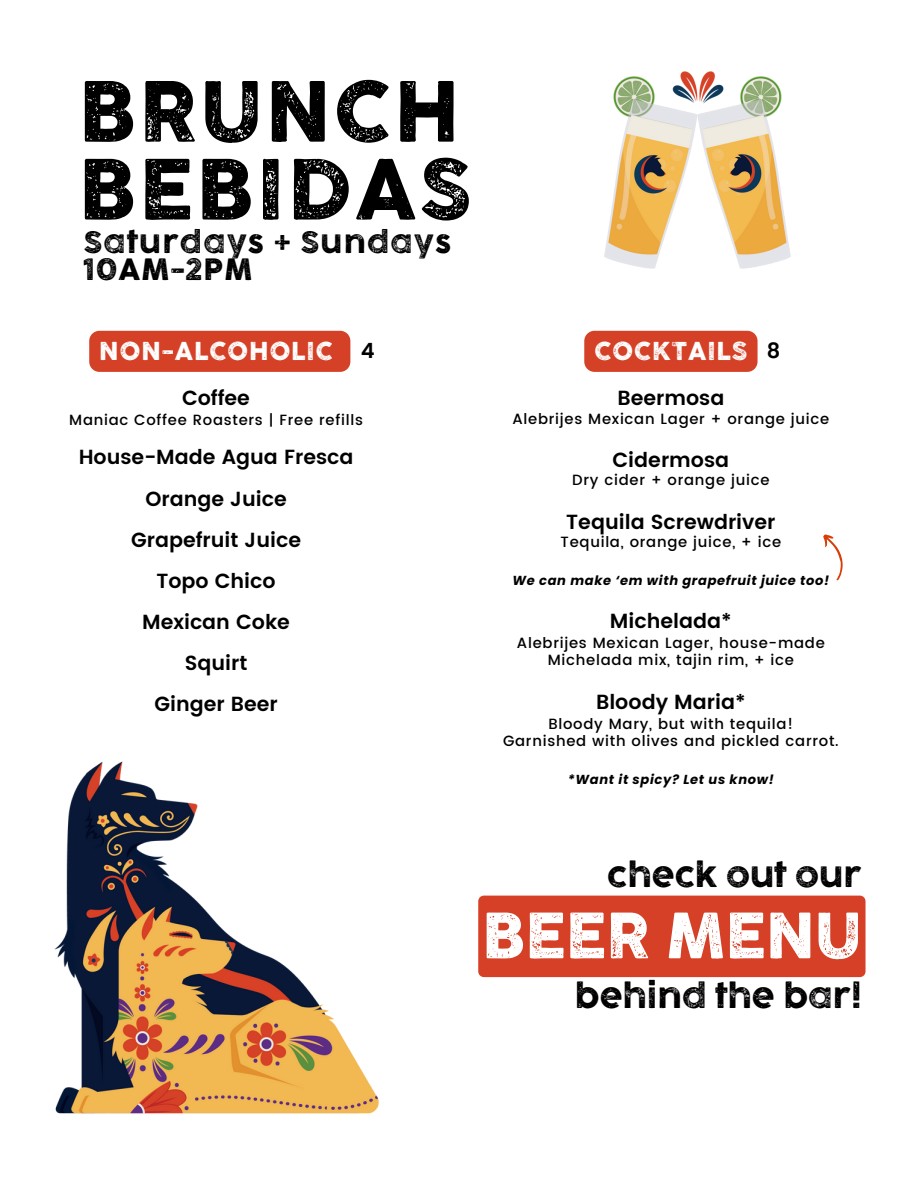
<style>
.page{position:relative;width:918px;height:1188px;background:#fff}
.page>*{position:absolute;margin:0;border:0;box-sizing:border-box;transform-origin:0 0}
.t1{font:80.25px/77.8px "Cocogoose Pro Letterpress";letter-spacing:.04em;color:#000}
.t2{font:60.45px "Cocogoose Pro Letterpress";color:#fff}
.t3{font:31.65px "Cocogoose Pro Letterpress";color:#000}
.t4{font:28.65px "Cocogoose Pro Letterpress";letter-spacing:.04em;color:#000}
.t5{font:24px "Cocogoose Pro Letterpress";letter-spacing:.04em;color:#fff}
.t6{font:600 21px "Poppins";color:#000}
.t7{font:600 20.4px "Poppins";color:#000}
.t8{font:500 14.85px/16.8px "Poppins";letter-spacing:.05em;color:#000;text-align:center}
.t9{font:italic 700 13.05px "Poppins";letter-spacing:.05em;color:#000}
</style>
<div class="page">
<img style="left:54px;top:761px;width:325px;height:353px">
<img style="left:604px;top:71px;width:187px;height:198px">
<div style="left:478px;top:896px;width:388px;height:81px;background:#d54026"></div>
<div style="left:584px;top:331px;width:174px;height:41px;background:#d54127"></div>
<div style="left:89px;top:331px;width:261px;height:41px;background:#d54127"></div>
<svg style="left:823px;top:534px;width:20px;height:47px"></svg>
<p class="t1" style="left:79px;top:73px;width:394px">BRUNCH<br>BEBIDAS</p>
<p class="t4" style="left:84px;top:224px;width:369px">Saturdays + Sundays</p>
<p class="t4" style="left:84px;top:251px;width:170px">10AM-2PM</p>
<p class="t6" style="left:361px;top:338px;width:15px">4</p>
<p class="t6" style="left:767px;top:338px;width:15px">8</p>
<p class="t5" style="left:99px;top:336px;width:235px">NON-ALCOHOLIC</p>
<p class="t5" style="left:594px;top:336px;width:155px">COCKTAILS</p>
<p class="t7" style="left:182px;top:386px;width:69px">Coffee</p>
<p class="t8" style="left:69px;top:411px;width:295px">Maniac Coffee Roasters | Free refills</p>
<p class="t7" style="left:617px;top:386px;width:108px">Beermosa</p>
<p class="t8" style="left:512px;top:410px;width:318px">Alebrijes Mexican Lager + orange juice</p>
<p class="t7" style="left:79px;top:445px;width:276px">House-Made Agua Fresca</p>
<p class="t7" style="left:613px;top:448px;width:118px">Cidermosa</p>
<p class="t7" style="left:145px;top:487px;width:143px">Orange Juice</p>
<p class="t7" style="left:131px;top:528px;width:171px">Grapefruit Juice</p>
<p class="t7" style="left:157px;top:569px;width:121px">Topo Chico</p>
<p class="t7" style="left:142px;top:610px;width:149px">Mexican Coke</p>
<p class="t7" style="left:185px;top:651px;width:64px">Squirt</p>
<p class="t7" style="left:154px;top:692px;width:125px">Ginger Beer</p>
<p class="t8" style="left:572px;top:472px;width:199px">Dry cider + orange juice</p>
<p class="t7" style="left:566px;top:510px;width:211px">Tequila Screwdriver</p>
<p class="t8" style="left:561px;top:534px;width:222px">Tequila, orange juice, + ice</p>
<p class="t9" style="left:512px;top:572px;width:318px">We can make ‘em with grapefruit juice too!</p>
<p class="t7" style="left:610px;top:609px;width:123px">Michelada*</p>
<p class="t8" style="left:517px;top:634px;width:309px">Alebrijes Mexican Lager, house-made<br>Michelada mix, tajin rim, + ice</p>
<p class="t7" style="left:596px;top:690px;width:151px">Bloody Maria*</p>
<p class="t8" style="left:548px;top:716px;width:247px">Bloody Mary, but with tequila!</p>
<p class="t8" style="left:503px;top:733px;width:337px">Garnished with olives and pickled carrot.</p>
<p class="t9" style="left:568px;top:770px;width:207px">*Want it spicy? Let us know!</p>
<p class="t3" style="left:607px;top:855px;width:256px">check out our</p>
<p class="t2" style="left:482px;top:897px;width:381px">BEER MENU</p>
<p class="t3" style="left:575px;top:976px;width:288px">behind the bar!</p>
</div>
